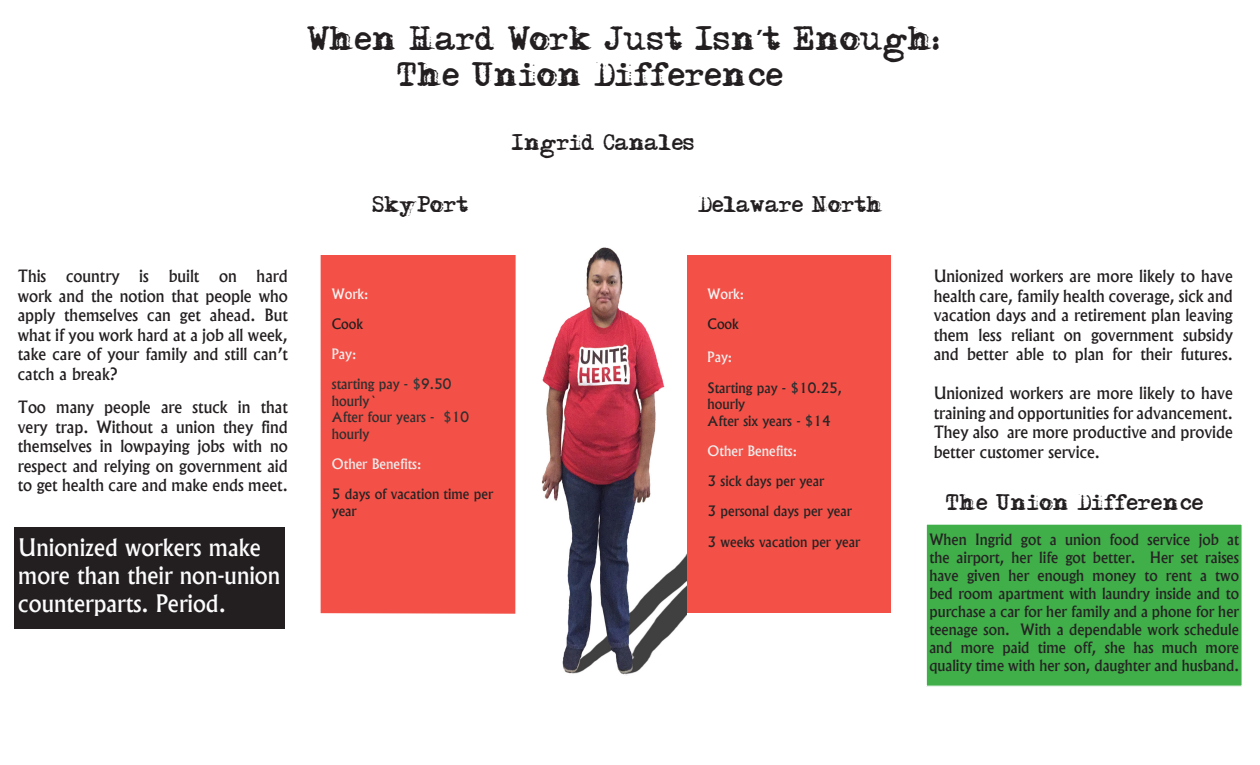
<style>
.page{position:relative;width:1260px;height:765px;background:#fff}
.page>*{position:absolute;margin:0;border:0;box-sizing:border-box;transform-origin:0 0}
.t1{font:30px/36px "Adler";color:#231f20}
.t2{font:500 23.12px/27.8px "Albertus";color:#fcfcfc}
.t3{font:20px "Adler";color:#231f20}
.t4{font:500 16.25px/19.5px "Albertus";color:#231f20;text-align:justify}
.t5{font:500 15px/18px "Albertus";color:#262324;text-align:justify}
.t6{font:500 13.75px/16.5px "Albertus";color:#262324}
.t7{font:500 13.75px/16.5px "Albertus";color:#302e2f}
.t8{font:500 13.75px/16.5px "Albertus";color:#282526}
.t9{font:500 13.75px "Albertus";color:#ededee}
.t10{font:500 13.75px "Albertus";color:#f3f4f4}
.t11{font:500 13.75px "Albertus";color:#231f20}
.s1{font-family:"Eras ITC";font-weight:600}
.s2{color:#3b3a3b}
.s3{color:#323031}
</style>
<div class="page">
<div style="left:321px;top:255px;width:195px;height:359px;background:#f35147"></div>
<div style="left:15px;top:527px;width:270px;height:101px;background:#231f20"></div>
<div style="left:926px;top:524px;width:316px;height:162px;background:#40ae49"></div>
<div style="left:926px;top:523px;width:317px;height:164px;border:1px solid #fff"></div>
<img style="left:541px;top:248px;width:146px;height:427px">
<div style="left:675px;top:518px;width:17px;height:18px;background:#fff"></div>
<div style="left:687px;top:255px;width:204px;height:357px;background:#f35147"></div>
<p class="t1" style="left:398px;top:26px;width:545px;text-indent:-90px">When Hard Work Just Isn<span class="s1">’</span>t Enough:<br>The Union Difference</p>
<p class="t3" style="left:373px;top:196px;width:98px">SkyPort</p>
<p class="t3" style="left:512px;top:134px;width:185px">Ingrid Canales</p>
<p class="t3" style="left:698px;top:196px;width:186px">Delaware North</p>
<p class="t4" style="left:18px;top:267px;width:272px">This country is built on hard work and the notion that people who apply themselves can get ahead. But what if you work hard at a job all week, take care of your family and still can’t catch a break?</p>
<p class="t4" style="left:18px;top:397px;width:272px">Too many people are stuck in that very trap. Without a union they find themselves in lowpaying jobs with no respect and relying on government aid to get health care and make ends meet.</p>
<p class="t2" style="left:18px;top:534px;width:263px">Unionized workers make more than their non-union counterparts. Period.</p>
<p class="t10" style="left:332px;top:285px;width:38px">Work:</p>
<p class="t11" style="left:332px;top:315px;width:33px">Cook</p>
<p class="t9" style="left:332px;top:345px;width:26px">Pay:</p>
<p class="t7" style="left:332px;top:376px;width:139px">starting pay - <span class="s2">$</span>9.50 hourly`<br>After four years - <span class="s2">$</span>10 hourly</p>
<p class="t9" style="left:332px;top:455px;width:91px">Other Benefits:</p>
<p class="t6" style="left:332px;top:486px;width:163px">5 days of vacation time per year</p>
<p class="t10" style="left:708px;top:285px;width:38px">Work:</p>
<p class="t11" style="left:708px;top:316px;width:33px">Cook</p>
<p class="t9" style="left:708px;top:349px;width:26px">Pay:</p>
<p class="t8" style="left:708px;top:379px;width:136px">Starting pay - <span class="s3">$</span>10.25, hourly<br>After six years - <span class="s3">$</span>14</p>
<p class="t9" style="left:708px;top:442px;width:91px">Other Benefits:</p>
<p class="t6" style="left:708px;top:473px;width:118px">3 sick days per year</p>
<p class="t6" style="left:708px;top:503px;width:146px">3 personal days per year</p>
<p class="t6" style="left:708px;top:533px;width:154px">3 weeks vacation per year</p>
<p class="t4" style="left:934px;top:267px;width:301px">Unionized workers are more likely to have health care, family health coverage, sick and vacation days and a retirement plan leaving them less reliant on government subsidy and better able to plan for their futures.</p>
<p class="t4" style="left:934px;top:384px;width:301px">Unionized workers are more likely to have training and opportunities for advancement.<br>They also are more productive and provide better customer service.</p>
<p class="t3" style="left:946px;top:494px;width:259px">The Union Difference</p>
<p class="t5" style="left:929px;top:530px;width:311px">When Ingrid got a union food service job at the airport, her life got better. Her set raises have given her enough money to rent a two bed room apartment with laundry inside and to purchase a car for her family and a phone for her teenage son. With a dependable work schedule and more paid time off, she has much more quality time with her son, daughter and husband.</p>
</div>
